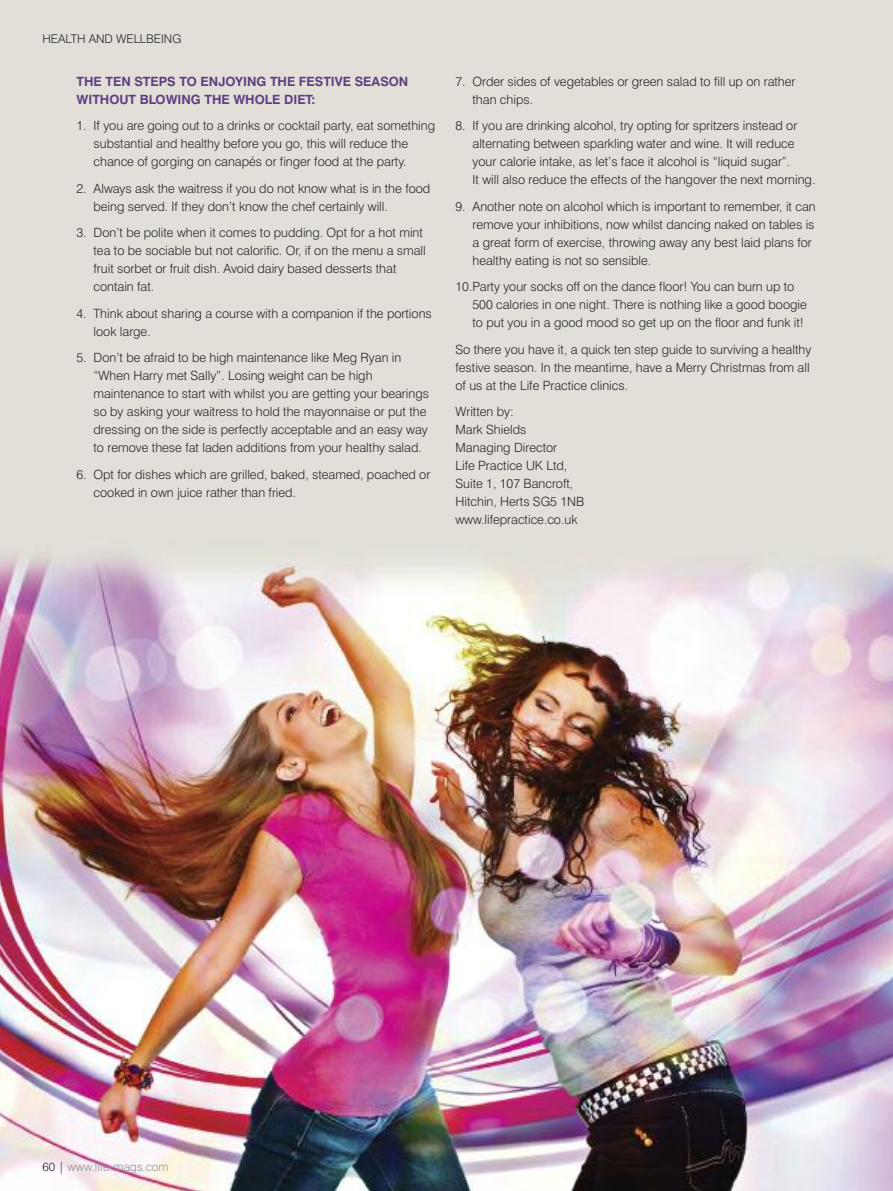
<style>
.page{position:relative;width:893px;height:1191px;background:#fff}
.page>*{position:absolute;margin:0;border:0;box-sizing:border-box;transform-origin:0 0}
.t1{font:300 12.75px/18px "Swiss 721 BT";color:#272627}
.t2{font:700 12.75px/18px "Swiss 721 BT";color:#5d3e80}
.t3{font:300 12px "Swiss 721 BT";color:#939393}
.t4{font:300 12px "Swiss 721 BT";color:#272627}
.s1{color:#272627}
</style>
<div class="page">
<img style="left:0;top:0;width:893px;height:1191px">
<p class="t4" style="left:43px;top:35px;width:140px">HEALTH AND WELLBEING</p>
<p class="t2" style="left:77px;top:73px;width:333px">THE TEN STEPS TO ENJOYING THE FESTIVE SEASON<br>WITHOUT BLOWING THE WHOLE DIET:</p>
<p class="t1" style="left:94px;top:118px;width:343px;text-indent:-17px">1. If you are going out to a drinks or cocktail party, eat something substantial and healthy before you go, this will reduce the chance of gorging on canapés or finger food at the party.</p>
<p class="t1" style="left:94px;top:180px;width:338px;text-indent:-17px">2. Always ask the waitress if you do not know what is in the food being served. If they don’t know the chef certainly will.</p>
<p class="t1" style="left:94px;top:225px;width:334px;text-indent:-17px">3. Don’t be polite when it comes to pudding. Opt for a hot mint tea to be sociable but not calorific. Or, if on the menu a small fruit sorbet or fruit dish. Avoid dairy based desserts that contain fat.</p>
<p class="t1" style="left:94px;top:305px;width:340px;text-indent:-17px">4. Think about sharing a course with a companion if the portions look large.</p>
<p class="t1" style="left:94px;top:350px;width:337px;text-indent:-17px">5. Don’t be afraid to be high maintenance like Meg Ryan in “When Harry met Sally”. Losing weight can be high maintenance to start with whilst you are getting your bearings so by asking your waitress to hold the mayonnaise or put the dressing on the side is perfectly acceptable and an easy way to remove these fat laden additions from your healthy salad.</p>
<p class="t1" style="left:94px;top:466px;width:338px;text-indent:-17px">6. Opt for dishes which are grilled, baked, steamed, poached or cooked in own juice rather than fried.</p>
<p class="t1" style="left:472px;top:73px;width:324px;text-indent:-17px">7. Order sides of vegetables or green salad to fill up on rather than chips.</p>
<p class="t1" style="left:472px;top:118px;width:344px;text-indent:-17px">8. If you are drinking alcohol, try opting for spritzers instead or alternating between sparkling water and wine. It will reduce your calorie intake, as let’s face it alcohol is “liquid sugar”.<br>It will also reduce the effects of the hangover the next morning.</p>
<p class="t1" style="left:472px;top:198px;width:345px;text-indent:-17px">9. Another note on alcohol which is important to remember, it can remove your inhibitions, now whilst dancing naked on tables is a great form of exercise, throwing away any best laid plans for healthy eating is not so sensible.</p>
<p class="t1" style="left:472px;top:279px;width:336px;text-indent:-17px">10.Party your socks off on the dance floor! You can burn up to<br>500 calories in one night. There is nothing like a good boogie to put you in a good mood so get up on the floor and funk it!</p>
<p class="t1" style="left:455px;top:341px;width:357px">So there you have it, a quick ten step guide to surviving a healthy festive season. In the meantime, have a Merry Christmas from all of us at the Life Practice clinics.</p>
<p class="t1" style="left:455px;top:404px;width:130px">Written by:<br>Mark Shields<br>Managing Director<br>Life Practice UK Ltd,<br>Suite 1, 107 Bancroft,<br>Hitchin, Herts SG5 1NB www.lifepractice.co.uk</p>
<p class="t3" style="left:43px;top:1162px;width:128px"><span class="s1">60 |</span> www.life-mags.com</p>
</div>
